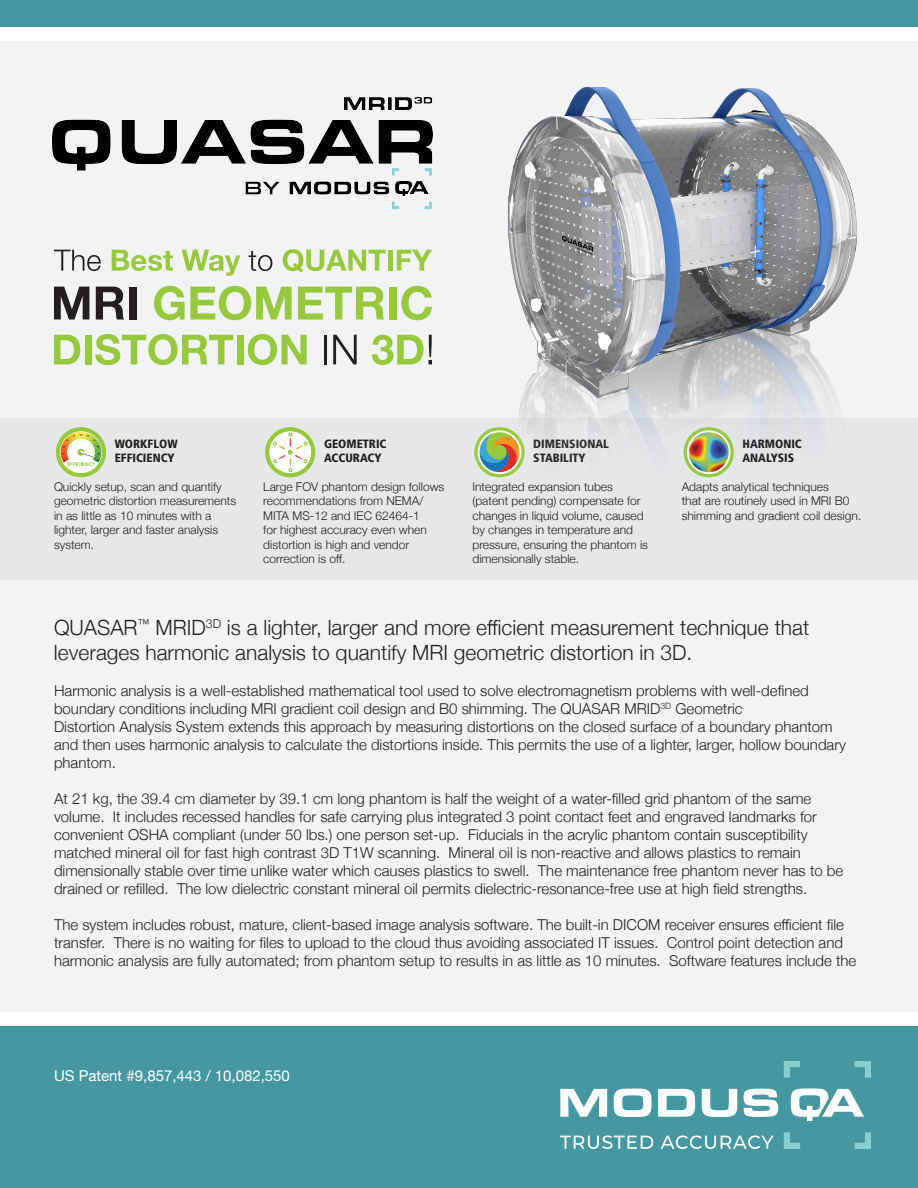
<style>
.page{position:relative;width:918px;height:1188px;background:#f2f3f4}
.page>*{position:absolute;margin:0;border:0;box-sizing:border-box;transform-origin:0 0}
.t1{font:300 21px/25.2px "Helvetica Neue";color:#231f20}
.t2{font:300 15px/18px "Helvetica Neue";color:#231f20}
.t3{font:15px "Helvetica Neue";color:#fff}
.t4{font:300 12px/14.4px "Helvetica Neue";color:#231f20}
.t5{font:900 condensed 12px/14.4px "Frutiger";color:#231f20}
</style>
<div class="page">
<div style="left:0;top:27px;width:918px;height:13px;background:#fff"></div>
<div style="left:0;top:1012px;width:918px;height:14px;background:#fff"></div>
<div style="left:0;top:1026px;width:918px;height:162px;background:#4598a2"></div>
<div style="left:0;top:418px;width:918px;height:162px;background:#e6e7e9"></div>
<svg style="left:54px;top:250px;width:47px;height:21px"></svg>
<svg style="left:112px;top:250px;width:61px;height:21px"></svg>
<svg style="left:182px;top:250px;width:58px;height:26px"></svg>
<svg style="left:249px;top:251px;width:23px;height:20px"></svg>
<svg style="left:283px;top:249px;width:103px;height:24px"></svg>
<div style="left:388px;top:250px;width:5px;height:21px;background:#96c93c"></div>
<svg style="left:397px;top:250px;width:35px;height:21px"></svg>
<svg style="left:54px;top:287px;width:35px;height:33px"></svg>
<svg style="left:96px;top:287px;width:28px;height:33px"></svg>
<div style="left:129px;top:287px;width:7px;height:33px;background:#231f20"></div>
<svg style="left:154px;top:286px;width:138px;height:34px"></svg>
<svg style="left:298px;top:287px;width:86px;height:33px"></svg>
<div style="left:389px;top:287px;width:7px;height:33px;background:#96c93c"></div>
<svg style="left:401px;top:286px;width:31px;height:34px"></svg>
<svg style="left:54px;top:335px;width:26px;height:29px"></svg>
<div style="left:85px;top:335px;width:6px;height:29px;background:#96c93c"></div>
<svg style="left:95px;top:334px;width:138px;height:31px"></svg>
<div style="left:237px;top:335px;width:6px;height:29px;background:#96c93c"></div>
<svg style="left:248px;top:334px;width:59px;height:31px"></svg>
<hr style="left:324px;top:335px;width:3px;height:29px;background:#231f20">
<svg style="left:333px;top:335px;width:24px;height:29px"></svg>
<svg style="left:372px;top:335px;width:60px;height:30px"></svg>
<svg style="left:475px;top:432px;width:35px;height:46px"></svg>
<div style="left:474px;top:427px;width:51px;height:50px;border:5px solid #96c93c;border-radius:50%"></div>
<div style="left:478px;top:430px;width:43px;height:44px;border:2px solid #fff;border-radius:50%"></div>
<div style="left:56px;top:427px;width:50px;height:50px;background:#96c93c;border-radius:50%"></div>
<div style="left:60px;top:431px;width:42px;height:42px;background:#fff;border-radius:50%"></div>
<svg style="left:61px;top:432px;width:40px;height:34px"></svg>
<div style="left:265px;top:427px;width:50px;height:50px;background:#96c93d;border-radius:50%"></div>
<svg style="left:269px;top:431px;width:42px;height:42px"></svg>
<svg style="left:273px;top:433px;width:35px;height:39px"></svg>
<svg style="left:286px;top:448px;width:8px;height:8px"></svg>
<div style="left:284px;top:446px;width:12px;height:12px;border:3px solid #fff;border-radius:50%"></div>
<img style="left:561px;top:1061px;width:310px;height:87px">
<div style="left:0;top:0;width:918px;height:27px;background:#4598a2"></div>
<img style="left:52px;top:98px;width:381px;height:110px">
<img style="left:504px;top:87px;width:353px;height:388px">
<p class="t5" style="left:115px;top:436px;width:64px">WORKFLOW<br>EFFICIENCY</p>
<p class="t4" style="left:54px;top:479px;width:184px">Quickly setup, scan and quantify geometric distortion measurements in as little as 10 minutes with a lighter, larger and faster analysis system.</p>
<p class="t5" style="left:324px;top:436px;width:64px">GEOMETRIC</p>
<p class="t5" style="left:324px;top:451px;width:59px">ACCURACY</p>
<p class="t4" style="left:263px;top:479px;width:183px">Large FOV phantom design follows recommendations from NEMA/<br>MITA MS-12 and IEC 62464-1<br>for highest accuracy even when distortion is high and vendor correction is off.</p>
<p class="t5" style="left:533px;top:436px;width:77px">DIMENSIONAL</p>
<p class="t5" style="left:533px;top:451px;width:54px">STABILITY</p>
<p class="t4" style="left:473px;top:479px;width:177px">Integrated expansion tubes (patent pending) compensate for changes in liquid volume, caused by changes in temperature and pressure, ensuring the phantom is dimensionally stable.</p>
<p class="t5" style="left:742px;top:436px;width:61px">HARMONIC</p>
<p class="t5" style="left:742px;top:451px;width:53px">ANALYSIS</p>
<p class="t4" style="left:682px;top:479px;width:181px">Adapts analytical techniques<br>that are routinely used in MRI B0 shimming and gradient coil design.</p>
<p class="t1" style="left:54px;top:613px;width:757px">QUASAR<sup>™</sup> MRID<sup>3D</sup> is a lighter, larger and more efficient measurement technique that leverages harmonic analysis to quantify MRI geometric distortion in 3D.</p>
<p class="t2" style="left:54px;top:680px;width:756px">Harmonic analysis is a well-established mathematical tool used to solve electromagnetism problems with well-defined boundary conditions including MRI gradient coil design and B0 shimming. The QUASAR MRID<sup>3D</sup> Geometric</p>
<p class="t2" style="left:54px;top:716px;width:794px">Distortion Analysis System extends this approach by measuring distortions on the closed surface of a boundary phantom and then uses harmonic analysis to calculate the distortions inside. This permits the use of a lighter, larger, hollow boundary phantom.</p>
<p class="t2" style="left:54px;top:788px;width:791px">At 21 kg, the 39.4 cm diameter by 39.1 cm long phantom is half the weight of a water-filled grid phantom of the same volume. It includes recessed handles for safe carrying plus integrated 3 point contact feet and engraved landmarks for convenient OSHA compliant (under 50 lbs.) one person set-up. Fiducials in the acrylic phantom contain susceptibility matched mineral oil for fast high contrast 3D T1W scanning. Mineral oil is non-reactive and allows plastics to remain dimensionally stable over time unlike water which causes plastics to swell. The maintenance free phantom never has to be drained or refilled. The low dielectric constant mineral oil permits dielectric-resonance-free use at high field strengths.</p>
<p class="t2" style="left:54px;top:914px;width:804px">The system includes robust, mature, client-based image analysis software. The built-in DICOM receiver ensures efficient file transfer. There is no waiting for files to upload to the cloud thus avoiding associated IT issues. Control point detection and harmonic analysis are fully automated; from phantom setup to results in as little as 10 minutes. Software features include the</p>
<p class="t3" style="left:54px;top:1065px;width:237px">US Patent #9,857,443 / 10,082,550</p>
</div>
